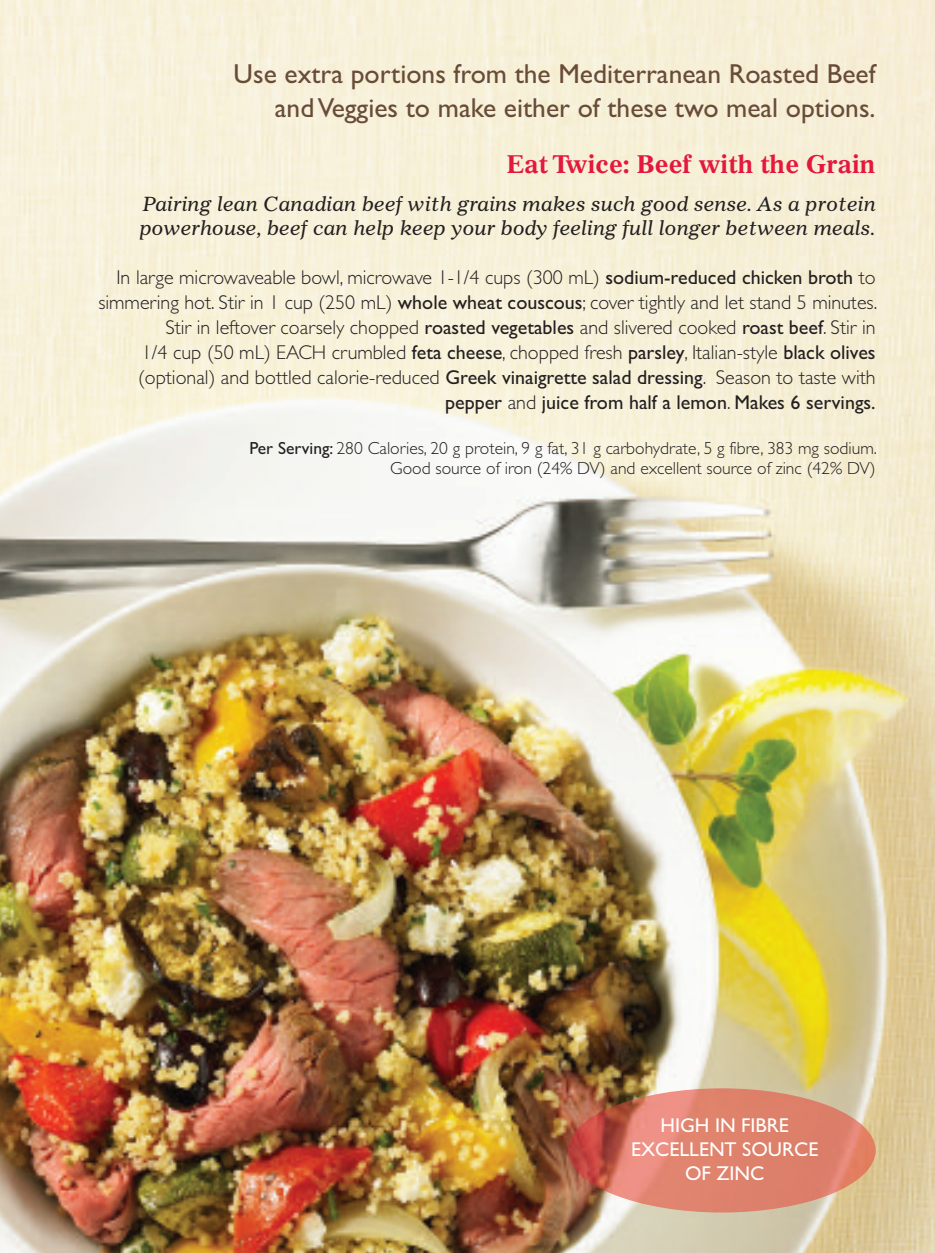
<style>
.page{position:relative;width:935px;height:1253px;background:#fff}
.page>*{position:absolute;margin:0;border:0;box-sizing:border-box;transform-origin:0 0}
.t1{font:27.5px/33px "Gill Sans";color:#694c38;text-align:right}
.t2{font:700 25px "Gazette LT Std";color:#e4183e}
.t3{font:300 20px/25px "Gill Sans";color:#231f20;text-align:right}
.t4{font:italic 20px/24px "Gazette LT Std";color:#231f20}
.t5{font:20px/24px "Gill Sans";color:#fff;text-align:center}
.t6{font:300 17.5px/20px "Gill Sans";color:#231f20;text-align:right}
.s1{font-weight:400}
</style>
<div class="page">
<img style="left:0;top:0;width:935px;height:1252px">
<img style="left:568px;top:1088px;width:307px;height:124px">
<h1 class="t1" style="left:234px;top:57px;width:643px">Use extra portions from the Mediterranean Roasted Beef andVeggies to make either of these two meal options.</h1>
<p class="t2" style="left:507px;top:154px;width:370px">Eat Twice: Beef with the Grain</p>
<p class="t4" style="left:139px;top:194px;width:738px">Pairing lean Canadian beef with grains makes such good sense. As a protein powerhouse, beef can help keep your body feeling full longer between meals.</p>
<p class="t3" style="left:98px;top:265px;width:780px">In large microwaveable bowl, microwave 1-1/4 cups (300 mL) <span class="s1">sodium-reduced chicken broth</span> to simmering hot. Stir in 1 cup (250 mL) <span class="s1">whole wheat couscous</span>; cover tightly and let stand 5 minutes.<br>Stir in leftover coarsely chopped <span class="s1">roasted vegetables</span> and slivered cooked <span class="s1">roast beef</span>. Stir in<br>1/4 cup (50 mL) EACH crumbled <span class="s1">feta cheese</span>, chopped fresh <span class="s1">parsley</span>, Italian-style <span class="s1">black olives </span>(optional) and bottled calorie-reduced <span class="s1">Greek vinaigrette salad dressing</span>. Season to taste with <span class="s1">pepper</span> and <span class="s1">juice from half a lemon</span>. <span class="s1">Makes 6 servings.</span></p>
<p class="t6" style="left:249px;top:438px;width:629px"><span class="s1">Per Serving:</span> 280 Calories, 20 g protein, 9 g fat, 31 g carbohydrate, 5 g fibre, 383 mg sodium.<br>Good source of iron (24% DV) and excellent source of zinc (42% DV)</p>
<p class="t5" style="left:631px;top:1113px;width:189px">HIGH IN FIBRE<br>EXCELLENT SOURCE<br>OF ZINC</p>
</div>
